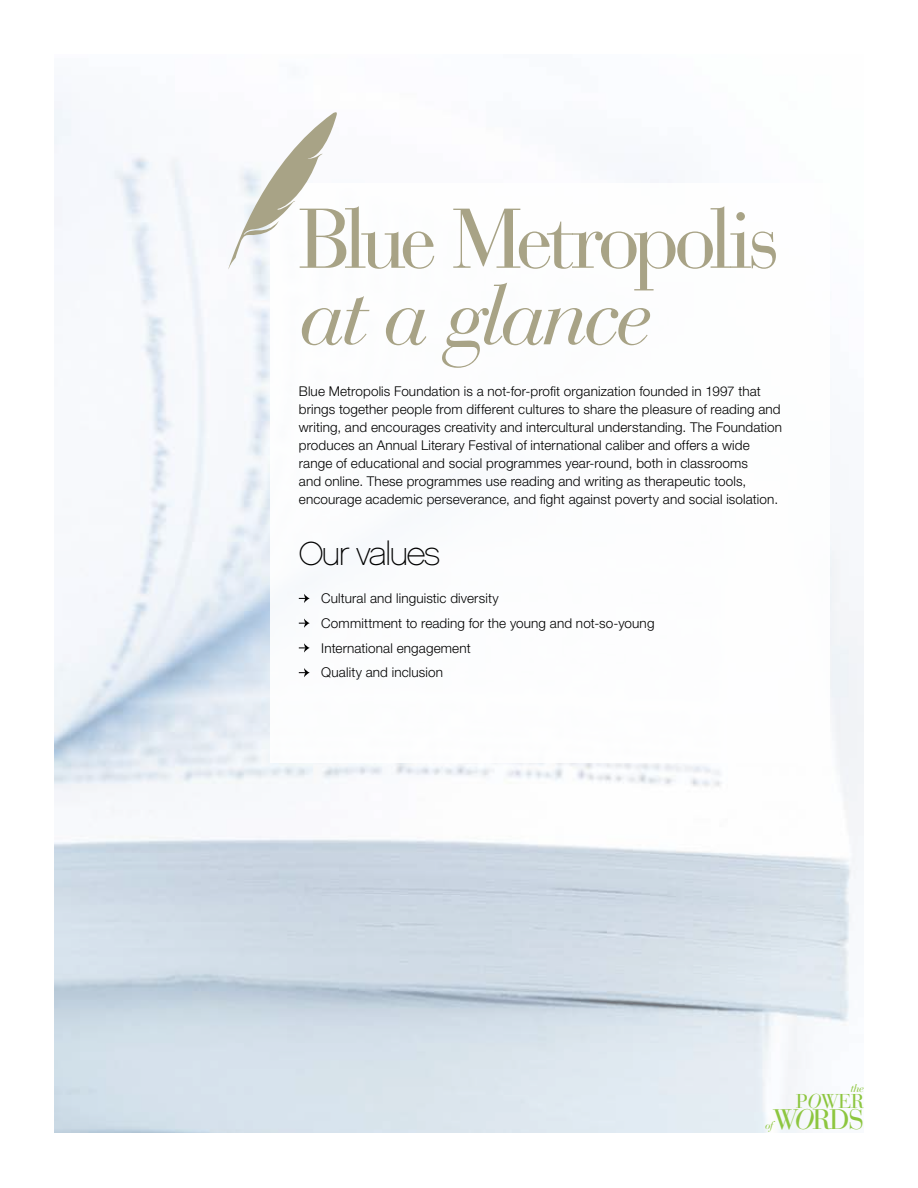
<style>
.page{position:relative;width:918px;height:1188px;background:#fff}
.page>*{position:absolute;margin:0;border:0;box-sizing:border-box;transform-origin:0 0}
.t1{font:84px "Bauer Bodoni";letter-spacing:-.075em;color:#a8a386}
.t2{font:italic 84px "Bauer Bodoni";letter-spacing:-.06em;color:#a8a386}
.t3{font:33px "Chalet Paris Nineteen Sixty";letter-spacing:-.055em;color:#000}
.t4{font:28.05px "Bauer Bodoni";color:#8dc63f}
.t5{font:19.95px "Bauer Bodoni";color:#8dc63f}
.t6{font:300 13.5px/18px "Helvetica Neue LT Std";letter-spacing:.01em;color:#000}
.t7{font:italic 10.95px "Bauer Bodoni";color:#8dc63f}
.s1{font-style:italic}
</style>
<div class="page">
<svg style="left:299px;top:594px;width:11px;height:9px"></svg>
<svg style="left:299px;top:619px;width:11px;height:9px"></svg>
<svg style="left:299px;top:643px;width:11px;height:10px"></svg>
<svg style="left:299px;top:668px;width:11px;height:9px"></svg>
<svg style="left:228px;top:110px;width:110px;height:160px"></svg>
<h1 class="t1" style="left:299px;top:189px;width:483px">Blue Metropolis</h1>
<h1 class="t2" style="left:299px;top:265px;width:355px">at a glance</h1>
<p class="t6" style="left:299px;top:382px;width:485px">Blue Metropolis Foundation is a not-for-profit organization founded in 1997 that brings together people from different cultures to share the pleasure of reading and writing, and encourages creativity and intercultural understanding. The Foundation produces an Annual Literary Festival of international caliber and offers a wide range of educational and social programmes year-round, both in classrooms<br>and online. These programmes use reading and writing as therapeutic tools, encourage academic perseverance, and fight against poverty and social isolation.</p>
<h2 class="t3" style="left:299px;top:534px;width:143px">Our values</h2>
<p class="t6" style="left:321px;top:586px;width:335px;line-height:24.8px">Cultural and linguistic diversity<br>Committment to reading for the young and not-so-young International engagement<br>Quality and inclusion</p>
<p class="t7" style="left:851px;top:1081px;width:15px">the</p>
<h3 class="t5" style="left:796px;top:1089px;width:70px">P<span class="s1">O</span>WER</h3>
<h3 class="t4" style="left:772px;top:1103px;width:93px">W<span class="s1">O</span>RDS</h3>
<p class="t7" style="left:765px;top:1119px;width:9px">of</p>
</div>
